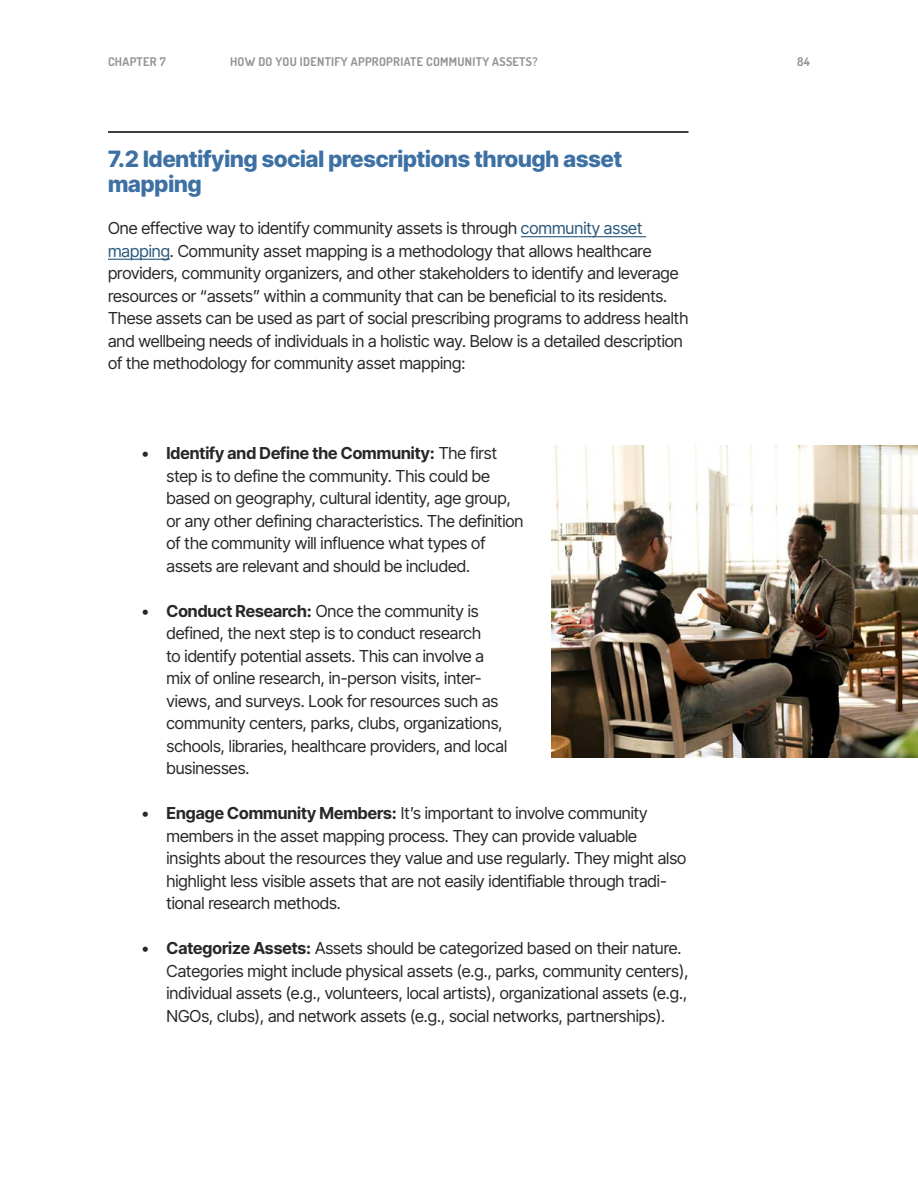
<style>
.page{position:relative;width:918px;height:1188px;background:#fff}
.page>*{position:absolute;margin:0;border:0;box-sizing:border-box;transform-origin:0 0}
.t1{font:800 22.5px/25.5px "Inter Tight";color:#3d70a3}
.t2{font:16.5px/22.5px "Inter Tight";color:#292829}
.t3{font:700 12px "Dosis";letter-spacing:.025em;color:#939598}
.s1{color:#2a587c}
.s2{font-weight:700}
</style>
<div class="page">
<hr style="left:108px;top:131px;width:580px;height:2px;background:#000">
<hr style="left:521px;top:236px;width:125px;height:1px;background:#2a587c">
<hr style="left:108px;top:259px;width:62px;height:1px;background:#2a587c">
<img style="left:552px;top:446px;width:366px;height:311px">
<p class="t3" style="left:108px;top:54px;width:59px">CHAPTER 7</p>
<p class="t3" style="left:230px;top:54px;width:309px">HOW DO YOU IDENTIFY APPROPRIATE COMMUNITY ASSETS?</p>
<p class="t3" style="left:797px;top:54px;width:14px">84</p>
<h1 class="t1" style="left:108px;top:145px;width:516px">7.2 Identifying social prescriptions through asset mapping</h1>
<p class="t2" style="left:108px;top:216px;width:582px">One effective way to identify community assets is through <span class="s1">community asset mapping</span>. Community asset mapping is a methodology that allows healthcare providers, community organizers, and other stakeholders to identify and leverage resources or “assets” within a community that can be beneficial to its residents.<br>These assets can be used as part of social prescribing programs to address health and wellbeing needs of individuals in a holistic way. Below is a detailed description of the methodology for community asset mapping:</p>
<p class="t2" style="left:166px;top:441px;width:359px;text-indent:-25px">• <span class="s2">Identify and Define the Community:</span> The first step is to define the community. This could be based on geography, cultural identity, age group, or any other defining characteristics. The definition of the community will influence what types of assets are relevant and should be included.</p>
<p class="t2" style="left:166px;top:599px;width:342px;text-indent:-25px">• <span class="s2">Conduct Research:</span> Once the community is defined, the next step is to conduct research<br>to identify potential assets. This can involve a mix of online research, in-person visits, inter&shy;views, and surveys. Look for resources such as community centers, parks, clubs, organizations, schools, libraries, healthcare providers, and local businesses.</p>
<p class="t2" style="left:166px;top:801px;width:521px;text-indent:-25px">• <span class="s2">Engage Community Members:</span> It’s important to involve community members in the asset mapping process. They can provide valuable insights about the resources they value and use regularly. They might also highlight less visible assets that are not easily identifiable through tradi&shy;tional research methods.</p>
<p class="t2" style="left:166px;top:936px;width:523px;text-indent:-25px">• <span class="s2">Categorize Assets:</span> Assets should be categorized based on their nature.<br>Categories might include physical assets (e.g., parks, community centers), individual assets (e.g., volunteers, local artists), organizational assets (e.g., NGOs, clubs), and network assets (e.g., social networks, partnerships).</p>
</div>
